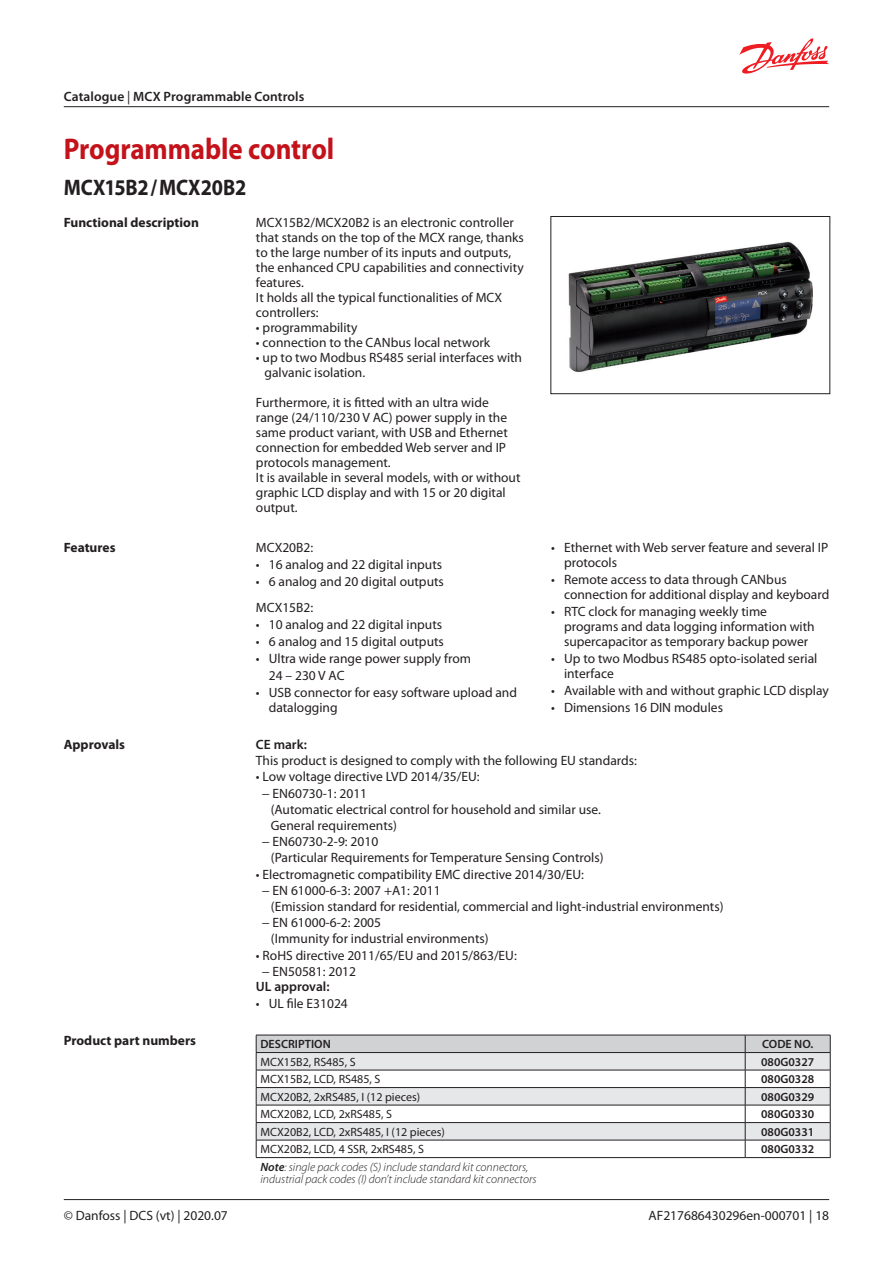
<style>
.page{position:relative;width:893px;height:1263px;background:#fff}
.page>*{position:absolute;margin:0;border:0;box-sizing:border-box;transform-origin:0 0}
.Title_big__no_index{font:700 30px "Myriad Pro";letter-spacing:-.005em;color:#c4121a;scale:.9 1}
.Title_little{font:700 22.5px "Myriad Pro";letter-spacing:-.005em;color:#231f20;scale:.9 1}
.Normtext{font:13.5px/15px "Myriad Pro";color:#231f20}
.Content_cell{font:13.5px "Myriad Pro";color:#231f20}
.Normtext_bold{font:700 13.5px "Myriad Pro";color:#231f20}
.Normtext-2{font:600 13.5px "Myriad Pro";letter-spacing:.005em;color:#231f20}
._2_Body_Text_bullet{font:13.5px "Myriad Pro";color:#231f20}
.Normtext_bold-2{font:600 13.5px "Myriad Pro";color:#231f20}
.Content_cell-2{font:12px "Myriad Pro";color:#231f20}
.Note{font:italic 300 12px/12px "Myriad Pro";color:#231f20}
.Content_cell-3{font:600 12px "Myriad Pro";color:#231f20}
.Head_rows_Right{font:600 12px "Myriad Pro";color:#231f20}
.Head_rows{font:600 12px "Myriad Pro";color:#231f20}
.s1{font-weight:400}
.s2{font-weight:600}
</style>
<div class="page">
<hr style="left:64px;top:1199px;width:765px;height:1px;background:#231f20">
<svg style="left:739px;top:38px;width:90px;height:36px"></svg>
<hr style="left:64px;top:106px;width:765px;height:1px;background:#231f20">
<svg style="left:256px;top:1035px;width:575px;height:122px"></svg>
<hr style="left:256px;top:1157px;width:489px;height:1px;background:#231f20">
<hr style="left:745px;top:1157px;width:85px;height:1px;background:#231f20">
<hr style="left:256px;top:1052px;width:489px;height:1px;background:#231f20">
<hr style="left:745px;top:1052px;width:85px;height:1px;background:#231f20">
<div style="left:550px;top:216px;width:280px;height:178px;border:1px solid #231f20"></div>
<img style="left:568px;top:241px;width:245px;height:132px">
<p class="Normtext-2" style="left:64px;top:89px;width:242px">Catalogue <span class="s1">|</span> MCX Programmable Controls</p>
<p class="Title_big__no_index" style="left:64px;top:132px;width:302px">Programmable control</p>
<p class="Title_little" style="left:64px;top:175px;width:204px">MCX15B2/MCX20B2</p>
<p class="Normtext_bold" style="left:64px;top:215px;width:137px">Functional description</p>
<p class="Normtext" style="left:256px;top:215px;width:269px">MCX15B2/MCX20B2 is an electronic controller that stands on the top of the MCX range, thanks to the large number of its inputs and outputs, the enhanced CPU capabilities and connectivity features.</p>
<p class="Normtext" style="left:256px;top:290px;width:248px">It holds all the typical functionalities of MCX controllers:</p>
<p class="Normtext" style="left:256px;top:320px;width:103px">• programmability</p>
<p class="Normtext" style="left:256px;top:335px;width:236px">• connection to the CANbus local network</p>
<p class="Normtext" style="left:264px;top:350px;width:259px;text-indent:-9px">• up to two Modbus RS485 serial interfaces with galvanic isolation.</p>
<p class="Normtext" style="left:256px;top:395px;width:253px">Furthermore, it is fitted with an ultra wide range (24/110/230 V AC) power supply in the same product variant, with USB and Ethernet connection for embedded Web server and IP protocols management.</p>
<p class="Normtext" style="left:256px;top:470px;width:266px">It is available in several models, with or without graphic LCD display and with 15 or 20 digital output.</p>
<p class="_2_Body_Text_bullet" style="left:256px;top:540px;width:59px">MCX20B2:</p>
<p class="Normtext" style="left:256px;top:557px;width:188px">• 16 analog and 22 digital inputs</p>
<p class="Normtext" style="left:256px;top:574px;width:189px">• 6 analog and 20 digital outputs</p>
<p class="_2_Body_Text_bullet" style="left:256px;top:600px;width:59px">MCX15B2:</p>
<p class="Normtext" style="left:256px;top:617px;width:188px">• 10 analog and 22 digital inputs</p>
<p class="Normtext" style="left:256px;top:634px;width:189px">• 6 analog and 15 digital outputs</p>
<p class="Normtext" style="left:256px;top:651px;width:216px">• Ultra wide range power supply from</p>
<p class="Normtext" style="left:269px;top:668px;width:77px">24 – 230 V AC</p>
<p class="Normtext" style="left:269px;top:685px;width:250px;text-indent:-13px">• USB connector for easy software upload and datalogging</p>
<p class="Normtext_bold-2" style="left:256px;top:737px;width:52px">CE mark:</p>
<p class="Content_cell" style="left:256px;top:753px;width:382px">This product is designed to comply with the following EU standards:</p>
<p class="Content_cell" style="left:256px;top:769px;width:225px">• Low voltage directive LVD 2014/35/EU:</p>
<p class="Content_cell" style="left:262px;top:786px;width:107px">− EN60730-1: 2011</p>
<p class="Content_cell" style="left:271px;top:802px;width:331px">(Automatic electrical control for household and similar use.</p>
<p class="Content_cell" style="left:271px;top:818px;width:128px">General requirements)</p>
<p class="Content_cell" style="left:262px;top:834px;width:118px">− EN60730-2-9: 2010</p>
<p class="Content_cell" style="left:271px;top:850px;width:334px">(Particular Requirements for Temperature Sensing Controls)</p>
<p class="Content_cell" style="left:256px;top:867px;width:329px">• Electromagnetic compatibility EMC directive 2014/30/EU:</p>
<p class="Content_cell" style="left:262px;top:883px;width:180px">− EN 61000-6-3: 2007 +A1: 2011</p>
<p class="Content_cell" style="left:271px;top:899px;width:454px">(Emission standard for residential, commercial and light-industrial environments)</p>
<p class="Content_cell" style="left:262px;top:915px;width:121px">− EN 61000-6-2: 2005</p>
<p class="Content_cell" style="left:271px;top:931px;width:219px">(Immunity for industrial environments)</p>
<p class="Content_cell" style="left:256px;top:948px;width:262px">• RoHS directive 2011/65/EU and 2015/863/EU:</p>
<p class="Content_cell" style="left:262px;top:964px;width:96px">− EN50581: 2012</p>
<p class="Normtext-2" style="left:256px;top:979px;width:75px">UL approval:</p>
<p class="Normtext" style="left:256px;top:996px;width:93px">• UL file E31024</p>
<p class="Head_rows_Right" style="left:260px;top:1038px;width:72px">DESCRIPTION</p>
<p class="Head_rows" style="left:762px;top:1038px;width:52px">CODE NO.</p>
<p class="Content_cell-2" style="left:260px;top:1055px;width:97px">MCX15B2, RS485, S</p>
<p class="Content_cell-3" style="left:761px;top:1055px;width:55px">080G0327</p>
<p class="Content_cell-2" style="left:260px;top:1073px;width:122px">MCX15B2, LCD, RS485, S</p>
<p class="Content_cell-3" style="left:761px;top:1073px;width:55px">080G0328</p>
<p class="Content_cell-2" style="left:260px;top:1090px;width:161px">MCX20B2, 2xRS485, I (12 pieces)</p>
<p class="Content_cell-3" style="left:761px;top:1090px;width:55px">080G0329</p>
<p class="Content_cell-2" style="left:260px;top:1108px;width:133px">MCX20B2, LCD, 2xRS485, S</p>
<p class="Content_cell-3" style="left:761px;top:1108px;width:55px">080G0330</p>
<p class="Content_cell-2" style="left:260px;top:1125px;width:186px">MCX20B2, LCD, 2xRS485, I (12 pieces)</p>
<p class="Content_cell-3" style="left:761px;top:1125px;width:55px">080G0331</p>
<p class="Content_cell-2" style="left:260px;top:1143px;width:165px">MCX20B2, LCD, 4 SSR, 2xRS485, S</p>
<p class="Content_cell-3" style="left:761px;top:1143px;width:55px">080G0332</p>
<p class="Note" style="left:260px;top:1161px;width:278px"><span class="s2">Note</span>: single pack codes (S) include standard kit connectors, industrial pack codes (I) don’t include standard kit connectors</p>
<p class="Normtext" style="left:564px;top:540px;width:266px;text-indent:-13px">• Ethernet with Web server feature and several IP protocols</p>
<p class="Normtext" style="left:564px;top:572px;width:267px;text-indent:-13px">• Remote access to data through CANbus connection for additional display and keyboard</p>
<p class="Normtext" style="left:564px;top:604px;width:252px;text-indent:-13px">• RTC clock for managing weekly time programs and data logging information with supercapacitor as temporary backup power</p>
<p class="Normtext" style="left:564px;top:651px;width:255px;text-indent:-13px">• Up to two Modbus RS485 opto-isolated serial interface</p>
<p class="Normtext" style="left:551px;top:683px;width:279px">• Available with and without graphic LCD display</p>
<p class="Normtext" style="left:551px;top:701px;width:173px">• Dimensions 16 DIN modules</p>
<p class="Normtext_bold" style="left:64px;top:540px;width:53px">Features</p>
<p class="Normtext_bold" style="left:64px;top:737px;width:63px">Approvals</p>
<p class="Normtext_bold" style="left:64px;top:1033px;width:134px">Product part numbers</p>
<p class="Normtext" style="left:64px;top:1209px;width:166px">© Danfoss | DCS (vt) | 2020.07</p>
<p class="Normtext" style="left:648px;top:1208px;width:182px">AF217686430296en-000701 | 18</p>
</div>
